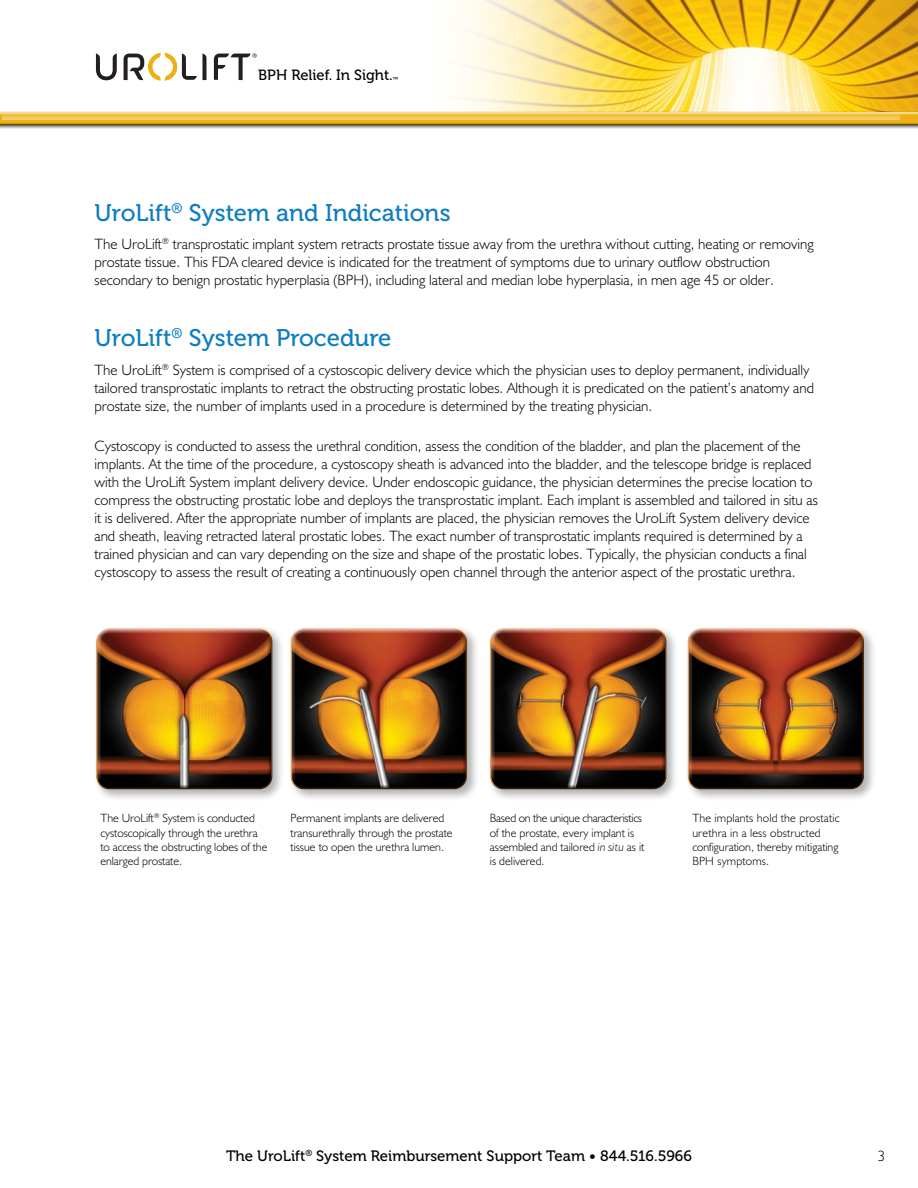
<style>
.page{position:relative;width:918px;height:1188px;background:#fff}
.page>*{position:absolute;margin:0;border:0;box-sizing:border-box;transform-origin:0 0}
.t1{font:24px "Museo 500";color:#0e7dc2}
.t2{font:300 15px/18px "Humanist 521 BT";color:#000}
.t3{font:15px "Museo 500";color:#000}
.t4{font:14.7px "Museo 500";color:#000}
.t5{font:300 12px/14.4px "Humanist 521 BT";color:#000}
.t6{font:5.7px "Museo 500";color:#000}
.s1{font-style:italic}
</style>
<div class="page">
<img style="left:641px;top:0;width:277px;height:110px">
<svg style="left:635px;top:0;width:6px;height:110px"></svg>
<svg style="left:462px;top:0;width:173px;height:110px;background:#f7e39e"></svg>
<div style="left:0;top:111px;width:918px;height:19px;background:#000;opacity:.75"></div>
<div style="left:0;top:110px;width:918px;height:16px;background:#fff;opacity:.75"></div>
<div style="left:0;top:111px;width:918px;height:16px;background:#000;opacity:.75"></div>
<svg style="left:3px;top:114px;width:897px;height:6px;background:#f1c551"></svg>
<svg style="left:96px;top:53px;width:21px;height:27px"></svg>
<svg style="left:124px;top:53px;width:83px;height:27px"></svg>
<svg style="left:214px;top:54px;width:43px;height:26px"></svg>
<div style="left:93px;top:625px;width:192px;height:177px;background:#000;opacity:.3"></div>
<div style="left:90px;top:622px;width:185px;height:164px;background:#fff;opacity:.75"></div>
<div style="left:93px;top:632px;width:185px;height:158px;background:#000;opacity:.75"></div>
<div style="left:288px;top:625px;width:191px;height:177px;background:#000;opacity:.3"></div>
<div style="left:285px;top:622px;width:184px;height:164px;background:#fff;opacity:.75"></div>
<div style="left:288px;top:632px;width:185px;height:158px;background:#000;opacity:.75"></div>
<div style="left:487px;top:625px;width:192px;height:177px;background:#000;opacity:.3"></div>
<div style="left:484px;top:622px;width:185px;height:164px;background:#fff;opacity:.75"></div>
<div style="left:487px;top:632px;width:185px;height:158px;background:#000;opacity:.75"></div>
<div style="left:685px;top:625px;width:191px;height:177px;background:#000;opacity:.3"></div>
<div style="left:682px;top:622px;width:185px;height:164px;background:#fff;opacity:.75"></div>
<div style="left:685px;top:632px;width:185px;height:158px;background:#000;opacity:.75"></div>
<p class="t4" style="left:258px;top:67px;width:136px">BPH Relief. In Sight.</p>
<p class="t6" style="left:393px;top:76px;width:7px">™</p>
<h1 class="t1" style="left:94px;top:199px;width:358px">UroLift<sup>®</sup> System and Indications</h1>
<p class="t2" style="left:94px;top:235px;width:721px">The UroLift<sup>®</sup> transprostatic implant system retracts prostate tissue away from the urethra without cutting, heating or removing prostate tissue. This FDA cleared device is indicated for the treatment of symptoms due to urinary outflow obstruction secondary to benign prostatic hyperplasia (BPH), including lateral and median lobe hyperplasia, in men age 45 or older.</p>
<h1 class="t1" style="left:94px;top:325px;width:298px">UroLift<sup>®</sup> System Procedure</h1>
<p class="t2" style="left:94px;top:361px;width:721px">The UroLift<sup>®</sup> System is comprised of a cystoscopic delivery device which the physician uses to deploy permanent, individually tailored transprostatic implants to retract the obstructing prostatic lobes. Although it is predicated on the patient’s anatomy and prostate size, the number of implants used in a procedure is determined by the treating physician.</p>
<p class="t2" style="left:94px;top:436px;width:725px">Cystoscopy is conducted to assess the urethral condition, assess the condition of the bladder, and plan the placement of the implants. At the time of the procedure, a cystoscopy sheath is advanced into the bladder, and the telescope bridge is replaced with the UroLift System implant delivery device. Under endoscopic guidance, the physician determines the precise location to compress the obstructing prostatic lobe and deploys the transprostatic implant. Each implant is assembled and tailored in situ as it is delivered. After the appropriate number of implants are placed, the physician removes the UroLift System delivery device and sheath, leaving retracted lateral prostatic lobes. The exact number of transprostatic implants required is determined by a trained physician and can vary depending on the size and shape of the prostatic lobes. Typically, the physician conducts a final cystoscopy to assess the result of creating a continuously open channel through the anterior aspect of the prostatic urethra.</p>
<p class="t5" style="left:100px;top:811px;width:169px">The UroLift<sup>®</sup> System is conducted cystoscopically through the urethra to access the obstructing lobes of the enlarged prostate.</p>
<p class="t5" style="left:291px;top:811px;width:164px">Permanent implants are delivered transurethrally through the prostate tissue to open the urethra lumen.</p>
<p class="t5" style="left:490px;top:811px;width:156px">Based on the unique characteristics of the prostate, every implant is assembled and tailored <span class="s1">in situ</span> as it is delivered.</p>
<p class="t5" style="left:692px;top:811px;width:149px">The implants hold the prostatic urethra in a less obstructed configuration, thereby mitigating<br>BPH symptoms.</p>
<p class="t3" style="left:226px;top:1147px;width:467px">The UroLift<sup>®</sup> System Reimbursement Support Team • 844.516.5966</p>
<p class="t2" style="left:878px;top:1146px;width:9px">3</p>
</div>
